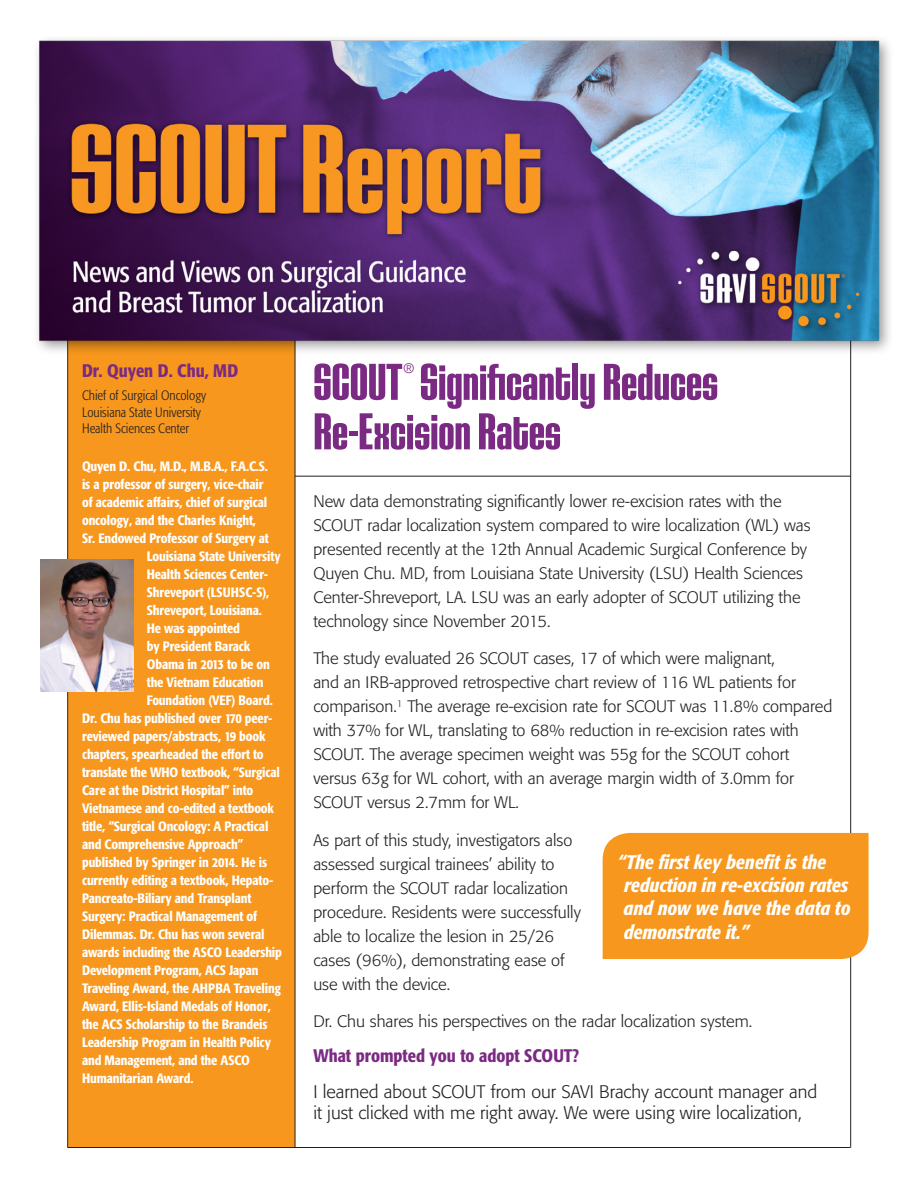
<style>
.page{position:relative;width:918px;height:1188px;background:#fff}
.page>*{position:absolute;margin:0;border:0;box-sizing:border-box;transform-origin:0 0}
.t1{font:54px "House Gothic HG23 Cond BOLD1";color:#7b2a83}
.t2{font:italic 500 condensed 19.5px/23.4px "Formata";color:#fff}
.t3{font:300 18px/21.6px "Formata";color:#231f20}
.t4{font:500 condensed 18px "Formata";color:#7b2a83}
.t5{font:300 16.5px/24px "Formata";color:#231f20}
.t6{font:500 condensed 13.5px "Formata";letter-spacing:-.01em;color:#fff}
.t7{font:300 condensed 13.5px/16.5px "Formata";color:#231f20}
.t8{font:300 13.5px "Helvetica Neue";color:#7b2a83}
</style>
<div class="page">
<div style="left:68px;top:322px;width:227px;height:825px;background:#f7971d"></div>
<hr style="left:295px;top:329px;width:1px;height:819px;background:#231f20">
<hr style="left:295px;top:476px;width:556px;height:1px;background:#231f20">
<hr style="left:68px;top:1147px;width:782px;height:1px;background:#231f20">
<hr style="left:850px;top:329px;width:1px;height:819px;background:#231f20">
<hr style="left:67px;top:329px;width:1px;height:819px;background:#231f20">
<img style="left:37px;top:38px;width:853px;height:351px">
<img style="left:40px;top:560px;width:94px;height:132px">
<div style="left:603px;top:833px;width:266px;height:126px;background:#f7971d"></div>
<p class="t4" style="left:82px;top:360px;width:158px">Dr. Quyen D. Chu, MD</p>
<p class="t7" style="left:82px;top:387px;width:126px">Chief of Surgical Oncology<br>Louisiana State University<br>Health Sciences Center</p>
<p class="t6" style="left:82px;top:458px;width:187px">Quyen D. Chu, M.D., M.B.A., F.A.C.S.</p>
<p class="t6" style="left:82px;top:476px;width:183px">is a professor of surgery, vice-chair</p>
<p class="t6" style="left:82px;top:494px;width:187px">of academic affairs, chief of surgical</p>
<p class="t6" style="left:82px;top:512px;width:175px">oncology, and the Charles Knight,</p>
<p class="t6" style="left:82px;top:530px;width:188px">Sr. Endowed Professor of Surgery at</p>
<p class="t6" style="left:147px;top:548px;width:135px">Louisiana State University</p>
<p class="t6" style="left:147px;top:566px;width:123px">Health Sciences Center-</p>
<p class="t6" style="left:147px;top:584px;width:124px">Shreveport (LSUHSC-S),</p>
<p class="t6" style="left:147px;top:602px;width:117px">Shreveport, Louisiana.</p>
<p class="t6" style="left:147px;top:620px;width:95px">He was appointed</p>
<p class="t6" style="left:147px;top:638px;width:105px">by President Barack</p>
<p class="t6" style="left:147px;top:656px;width:125px">Obama in 2013 to be on</p>
<p class="t6" style="left:147px;top:674px;width:118px">the Vietnam Education</p>
<p class="t6" style="left:147px;top:692px;width:128px">Foundation (VEF) Board.</p>
<p class="t6" style="left:82px;top:710px;width:192px">Dr. Chu has published over 170 peer-</p>
<p class="t6" style="left:82px;top:728px;width:185px">reviewed papers/abstracts, 19 book</p>
<p class="t6" style="left:82px;top:746px;width:183px">chapters, spearheaded the effort to</p>
<p class="t6" style="left:82px;top:764px;width:199px">translate the WHO textbook, “Surgical</p>
<p class="t6" style="left:82px;top:782px;width:173px">Care at the District Hospital” into</p>
<p class="t6" style="left:82px;top:800px;width:193px">Vietnamese and co-edited a textbook</p>
<p class="t6" style="left:82px;top:818px;width:188px">title, “Surgical Oncology: A Practical</p>
<p class="t6" style="left:82px;top:836px;width:163px">and Comprehensive Approach”</p>
<p class="t6" style="left:82px;top:854px;width:186px">published by Springer in 2014. He is</p>
<p class="t6" style="left:82px;top:872px;width:193px">currently editing a textbook, Hepato-</p>
<p class="t6" style="left:82px;top:890px;width:171px">Pancreato-Biliary and Transplant</p>
<p class="t6" style="left:82px;top:908px;width:177px">Surgery: Practical Management of</p>
<p class="t6" style="left:82px;top:926px;width:184px">Dilemmas. Dr. Chu has won several</p>
<p class="t6" style="left:82px;top:944px;width:201px">awards including the ASCO Leadership</p>
<p class="t6" style="left:82px;top:962px;width:178px">Development Program, ACS Japan</p>
<p class="t6" style="left:82px;top:980px;width:200px">Traveling Award, the AHPBA Traveling</p>
<p class="t6" style="left:82px;top:998px;width:190px">Award, Ellis-Island Medals of Honor,</p>
<p class="t6" style="left:82px;top:1016px;width:187px">the ACS Scholarship to the Brandeis</p>
<p class="t6" style="left:82px;top:1034px;width:190px">Leadership Program in Health Policy</p>
<p class="t6" style="left:82px;top:1052px;width:169px">and Management, and the ASCO</p>
<p class="t6" style="left:82px;top:1070px;width:113px">Humanitarian Award.</p>
<p class="t8" style="left:403px;top:360px;width:12px">®</p>
<p class="t1" style="left:313px;top:354px;width:406px">SCOUT Significantly Reduces</p>
<p class="t1" style="left:313px;top:404px;width:249px">Re-Excision Rates</p>
<p class="t5" style="left:313px;top:489px;width:499px">New data demonstrating significantly lower re-excision rates with the SCOUT radar localization system compared to wire localization (WL) was presented recently at the 12th Annual Academic Surgical Conference by Quyen Chu. MD, from Louisiana State University (LSU) Health Sciences Center-Shreveport, LA. LSU was an early adopter of SCOUT utilizing the technology since November 2015.</p>
<p class="t5" style="left:313px;top:647px;width:521px">The study evaluated 26 SCOUT cases, 17 of which were malignant,<br>and an IRB-approved retrospective chart review of 116 WL patients for comparison.<sup>1</sup> The average re-excision rate for SCOUT was 11.8% compared with 37% for WL, translating to 68% reduction in re-excision rates with SCOUT. The average specimen weight was 55g for the SCOUT cohort versus 63g for WL cohort, with an average margin width of 3.0mm for SCOUT versus 2.7mm for WL.</p>
<p class="t5" style="left:313px;top:828px;width:269px">As part of this study, investigators also assessed surgical trainees’ ability to perform the SCOUT radar localization procedure. Residents were successfully able to localize the lesion in 25/26 cases (96%), demonstrating ease of use with the device.</p>
<p class="t5" style="left:313px;top:1010px;width:440px">Dr. Chu shares his perspectives on the radar localization system.</p>
<p class="t4" style="left:313px;top:1045px;width:267px">What prompted you to adopt SCOUT?</p>
<p class="t3" style="left:313px;top:1081px;width:505px">I learned about SCOUT from our SAVI Brachy account manager and it just clicked with me right away. We were using wire localization,</p>
<p class="t2" style="left:624px;top:850px;width:228px;text-indent:-6px">“The first key benefit is the reduction in re-excision rates and now we have the data to demonstrate it.”</p>
</div>
